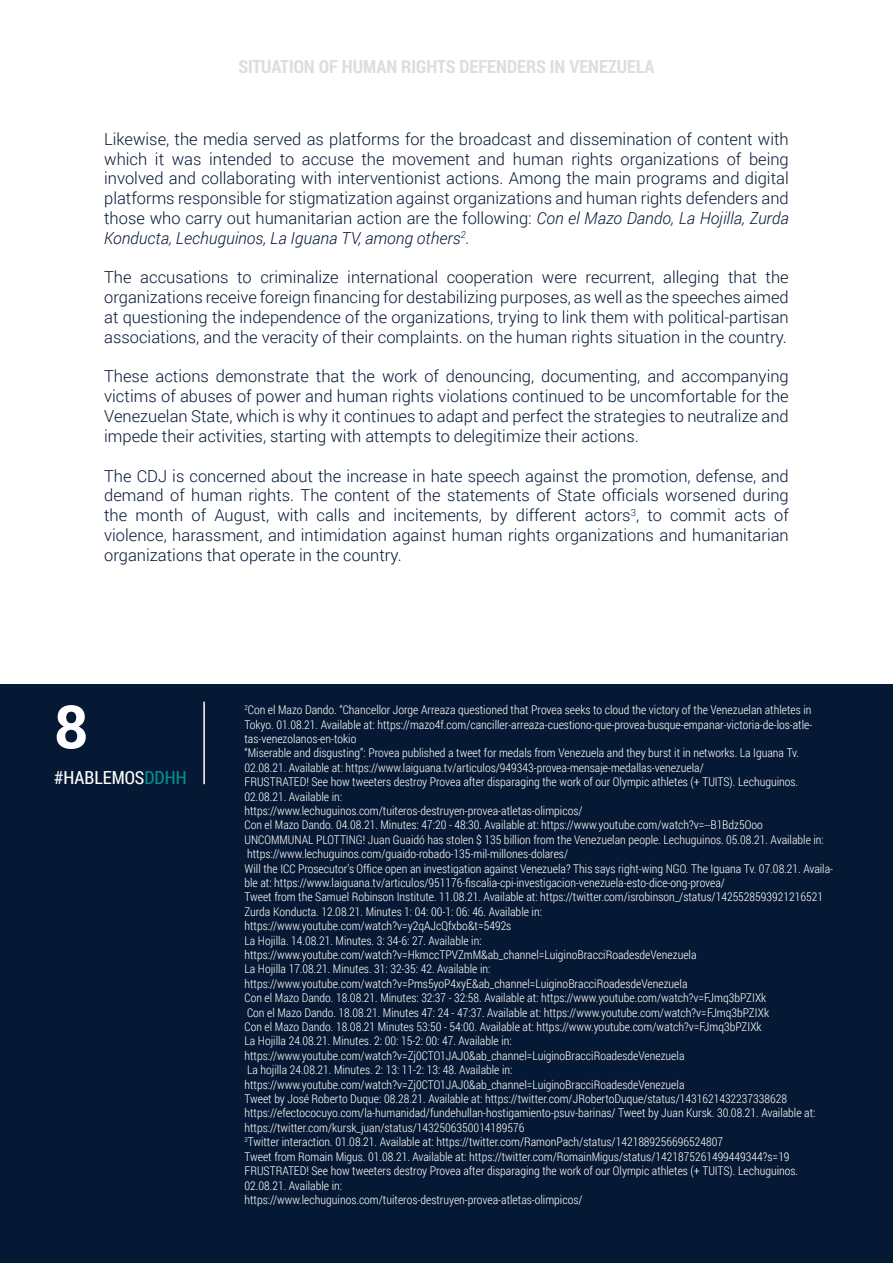
<style>
.page{position:relative;width:893px;height:1263px;background:#fff}
.page>*{position:absolute;margin:0;border:0;box-sizing:border-box;transform-origin:0 0}
.t1{font:700 60px "Roboto";color:#fff}
.t2{font:700 18px "Roboto Condensed";color:#dddddb}
.t3{font:18px "Roboto Condensed";color:#fff}
.t4{font:300 16.5px/19.8px "Roboto";color:#051834;text-align:justify}
.t5{font:300 12px/14.4px "Roboto Condensed";color:#fff}
.s1{font-style:italic}
.s2{color:#009191}
</style>
<div class="page">
<div style="left:0;top:685px;width:893px;height:578px;background:#051834"></div>
<hr style="left:203px;top:702px;width:2px;height:82px;background:#fff">
<h2 class="t2" style="left:238px;top:54px;width:418px">SITUATION OF HUMAN RIGHTS DEFENDERS IN VENEZUELA</h2>
<p class="t4" style="left:104px;top:129px;width:686px">Likewise, the media served as platforms for the broadcast and dissemination of content with which it was intended to accuse the movement and human rights organizations of being involved and collaborating with interventionist actions. Among the main programs and digital platforms responsible for stigmatization against organizations and human rights defenders and those who carry out humanitarian action are the following: <span class="s1">Con el Mazo Dando, La Hojilla, Zurda Konducta, Lechuguinos, La Iguana TV, among others</span><sup>2</sup><span class="s1">.</span></p>
<p class="t4" style="left:104px;top:267px;width:686px">The accusations to criminalize international cooperation were recurrent, alleging that the organizations receive foreign financing for destabilizing purposes, as well as the speeches aimed at questioning the independence of the organizations, trying to link them with political-partisan associations, and the veracity of their complaints. on the human rights situation in the country.</p>
<p class="t4" style="left:104px;top:366px;width:686px">These actions demonstrate that the work of denouncing, documenting, and accompanying victims of abuses of power and human rights violations continued to be uncomfortable for the Venezuelan State, which is why it continues to adapt and perfect the strategies to neutralize and impede their activities, starting with attempts to delegitimize their actions.</p>
<p class="t4" style="left:104px;top:465px;width:686px">The CDJ is concerned about the increase in hate speech against the promotion, defense, and demand of human rights. The content of the statements of State officials worsened during the month of August, with calls and incitements, by different actors<sup>3</sup>, to commit acts of violence, harassment, and intimidation against human rights organizations and humanitarian organizations that operate in the country.</p>
<p class="t1" style="left:54px;top:685px;width:36px">8</p>
<p class="t3" style="left:54px;top:765px;width:134px">#HABLEMOS<span class="s2">DDHH</span></p>
<p class="t5" style="left:244px;top:702px;width:569px;text-align:justify"><sup>2</sup>Con el Mazo Dando. “Chancellor Jorge Arreaza questioned that Provea seeks to cloud the victory of the Venezuelan athletes in Tokyo. 01.08.21. Available at: https://mazo4f.com/canciller-arreaza-cuestiono-que-provea-busque-empanar-victoria-de-los-atle&shy;tas-venezolanos-en-tokio</p>
<p class="t5" style="left:244px;top:745px;width:556px">“Miserable and disgusting”: Provea published a tweet for medals from Venezuela and they burst it in networks. La Iguana Tv.<br>02.08.21. Available at: https://www.laiguana.tv/articulos/949343-provea-mensaje-medallas-venezuela/</p>
<p class="t5" style="left:244px;top:774px;width:555px">FRUSTRATED! See how tweeters destroy Provea after disparaging the work of our Olympic athletes (+ TUITS). Lechuguinos.<br>02.08.21. Available in:</p>
<p class="t5" style="left:244px;top:803px;width:339px">https://www.lechuguinos.com/tuiteros-destruyen-provea-atletas-olimpicos/</p>
<p class="t5" style="left:244px;top:817px;width:520px">Con el Mazo Dando. 04.08.21. Minutes: 47:20 - 48:30. Available at: https://www.youtube.com/watch?v=--B1Bdz5Ooo</p>
<p class="t5" style="left:244px;top:832px;width:581px">UNCOMMUNAL PLOTTING! Juan Guaidó has stolen $ 135 billion from the Venezuelan people. Lechuguinos. 05.08.21. Available in:</p>
<p class="t5" style="left:247px;top:846px;width:323px">https://www.lechuguinos.com/guaido-robado-135-mil-millones-dolares/</p>
<p class="t5" style="left:244px;top:861px;width:590px">Will the ICC Prosecutor’s Office open an investigation against Venezuela? This says right-wing NGO. The Iguana Tv. 07.08.21. Availa&shy;ble at: https://www.laiguana.tv/articulos/951176-fiscalia-cpi-investigacion-venezuela-esto-dice-ong-provea/</p>
<p class="t5" style="left:244px;top:889px;width:580px">Tweet from the Samuel Robinson Institute. 11.08.21. Available at: https://twitter.com/isrobinson_/status/1425528593921216521</p>
<p class="t5" style="left:244px;top:904px;width:299px">Zurda Konducta. 12.08.21. Minutes 1: 04: 00-1: 06: 46. Available in:</p>
<p class="t5" style="left:244px;top:918px;width:268px">https://www.youtube.com/watch?v=y2qAJcQfxbo&amp;t=5492s</p>
<p class="t5" style="left:244px;top:933px;width:239px">La Hojilla. 14.08.21. Minutes. 3: 34-6: 27. Available in:</p>
<p class="t5" style="left:244px;top:947px;width:454px">https://www.youtube.com/watch?v=HkmccTPVZmM&amp;ab_channel=LuiginoBracciRoadesdeVenezuela</p>
<p class="t5" style="left:244px;top:961px;width:247px">La Hojilla 17.08.21. Minutes. 31: 32-35: 42. Available in:</p>
<p class="t5" style="left:244px;top:976px;width:444px">https://www.youtube.com/watch?v=Pms5yoP4xyE&amp;ab_channel=LuiginoBracciRoadesdeVenezuela</p>
<p class="t5" style="left:244px;top:990px;width:523px">Con el Mazo Dando. 18.08.21. Minutes: 32:37 - 32:58. Available at: https://www.youtube.com/watch?v=FJmq3bPZIXk</p>
<p class="t5" style="left:247px;top:1005px;width:523px">Con el Mazo Dando. 18.08.21. Minutes 47: 24 - 47:37. Available at: https://www.youtube.com/watch?v=FJmq3bPZIXk</p>
<p class="t5" style="left:244px;top:1019px;width:519px">Con el Mazo Dando. 18.08.21 Minutes 53:50 - 54:00. Available at: https://www.youtube.com/watch?v=FJmq3bPZIXk</p>
<p class="t5" style="left:244px;top:1033px;width:269px">La Hojilla 24.08.21. Minutes. 2: 00: 15-2: 00: 47. Available in:</p>
<p class="t5" style="left:244px;top:1048px;width:441px">https://www.youtube.com/watch?v=Zj0CTO1JAJ0&amp;ab_channel=LuiginoBracciRoadesdeVenezuela</p>
<p class="t5" style="left:247px;top:1062px;width:267px">La hojilla 24.08.21. Minutes. 2: 13: 11-2: 13: 48. Available in:</p>
<p class="t5" style="left:244px;top:1077px;width:441px">https://www.youtube.com/watch?v=Zj0CTO1JAJ0&amp;ab_channel=LuiginoBracciRoadesdeVenezuela</p>
<p class="t5" style="left:244px;top:1091px;width:544px">Tweet by José Roberto Duque: 08.28.21. Available at: https://twitter.com/JRobertoDuque/status/1431621432237338628</p>
<p class="t5" style="left:244px;top:1105px;width:572px">https://efectococuyo.com/la-humanidad/fundehullan-hostigamiento-psuv-barinas/ Tweet by Juan Kursk. 30.08.21. Available at: https://twitter.com/kursk_juan/status/1432506350014189576</p>
<p class="t5" style="left:244px;top:1134px;width:480px"><sup>3</sup>Twitter interaction. 01.08.21. Available at: https://twitter.com/RamonPach/status/1421889256696524807</p>
<p class="t5" style="left:244px;top:1149px;width:547px">Tweet from Romain Migus. 01.08.21. Available at: https://twitter.com/RomainMigus/status/1421875261499449344?s=19</p>
<p class="t5" style="left:244px;top:1163px;width:555px">FRUSTRATED! See how tweeters destroy Provea after disparaging the work of our Olympic athletes (+ TUITS). Lechuguinos.<br>02.08.21. Available in:</p>
<p class="t5" style="left:244px;top:1192px;width:339px">https://www.lechuguinos.com/tuiteros-destruyen-provea-atletas-olimpicos/</p>
</div>
